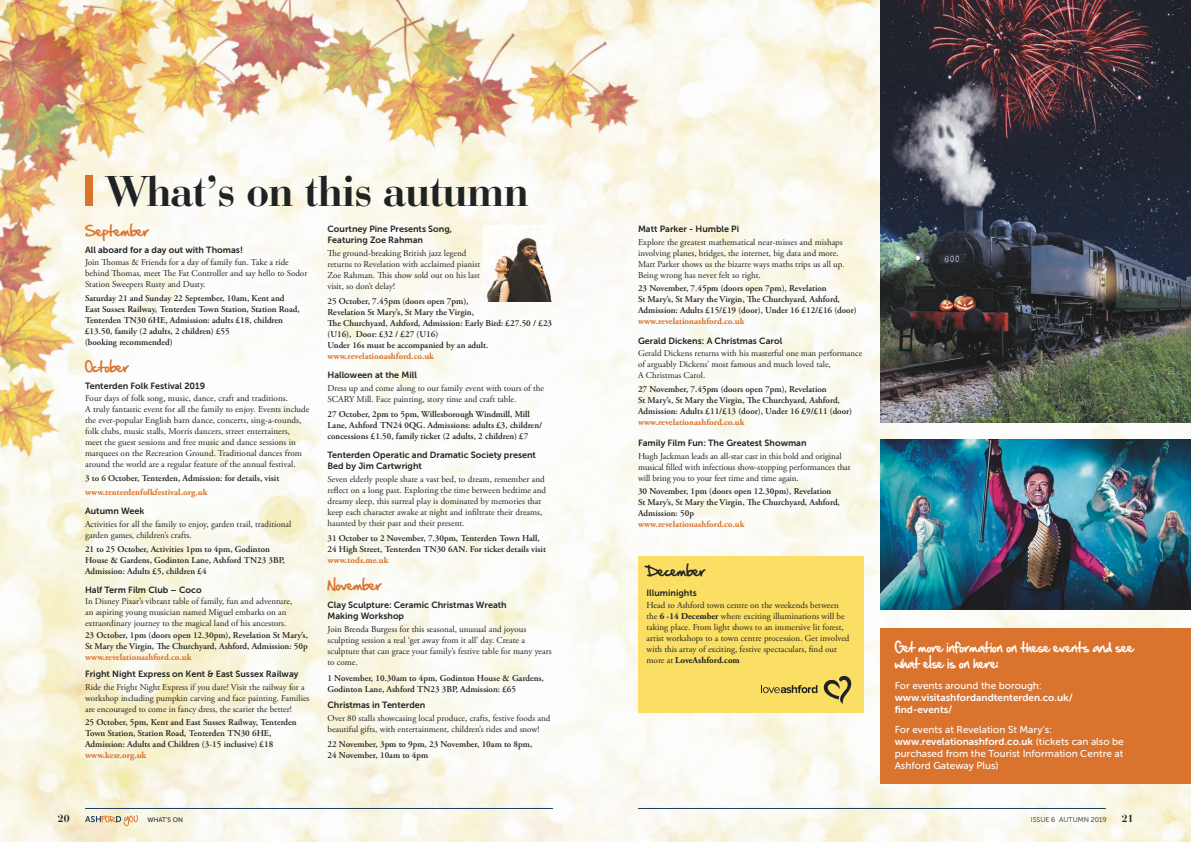
<style>
.page{position:relative;width:1191px;height:842px;background:#fff}
.page>*{position:absolute;margin:0;border:0;box-sizing:border-box;transform-origin:0 0}
.Heading_main_article{font:700 45px "Bauer Bodoni BT";color:#202323}
.t1{font:13px "Hand Of Sean";color:#d9732e}
.t2{font:13px "Hand Of Sean";color:#202323}
.t3{font:12px/16px "Hand Of Sean";color:#fff}
.t4{font:700 11px "Bauer Bodoni BT";color:#202323}
.t5{font:10px/12px "Museo Sans 500";color:#fff}
.t6{font:10px/12px "Museo Sans 700";color:#fff}
.t7{font:9px/11px "Adobe Garamond Pro";color:#202323}
.t8{font:600 9px/11px "Adobe Garamond Pro";color:#202323}
.whats_on_date_and_ev{font:9px/11px "Museo Sans 700";color:#202323}
.t9{font:700 9px "Adobe Garamond Pro";color:#d9732e}
.t10{font:7px "Museo Sans 300";color:#202323}
.t11{font:6.5px "Museo Sans 500";color:#202323}
.s1{font-weight:700;color:#d9732e}
.s2{font-weight:700}
.s3{font-family:"Museo Sans 500"}
.s4{font-family:"Museo Sans 700"}
</style>
<div class="page">
<img style="left:0;top:0;width:1191px;height:842px">
<div style="left:85px;top:175px;width:7px;height:31px;background:#d9732e"></div>
<hr style="left:638px;top:808px;width:468px;height:1px;background:#183f5f">
<hr style="left:85px;top:808px;width:468px;height:1px;background:#183f5f">
<img style="left:880px;top:0;width:311px;height:422px">
<img style="left:880px;top:439px;width:311px;height:170px">
<div style="left:880px;top:628px;width:311px;height:156px;background:#d9732e"></div>
<svg style="left:85px;top:815px;width:53px;height:11px"></svg>
<div style="left:638px;top:557px;width:225px;height:156px;background:#fbdf64"></div>
<svg style="left:761px;top:676px;width:90px;height:28px"></svg>
<img style="left:484px;top:225px;width:69px;height:77px">
<p class="Heading_main_article" style="left:106px;top:162px;width:424px">What’s on this autumn</p>
<p class="t1" style="left:85px;top:219px;width:66px">September</p>
<p class="whats_on_date_and_ev" style="left:85px;top:244px;width:159px">All aboard for a day out with Thomas!</p>
<p class="t7" style="left:85px;top:257px;width:224px">Join Thomas &amp; Friends for a day of family fun. Take a ride behind Thomas, meet The Fat Controller and say hello to Sodor<br>Station Sweepers Rusty and Dusty.</p>
<p class="t8" style="left:85px;top:293px;width:216px">Saturday 21 and Sunday 22 September, 10am, Kent and East Sussex Railway, Tenterden Town Station, Station Road, Tenterden TN30 6HE, Admission: adults £18, children £13.50, family (2 adults, 2 children) £55<br>(booking recommended)</p>
<p class="t1" style="left:85px;top:355px;width:45px">October</p>
<p class="whats_on_date_and_ev" style="left:85px;top:380px;width:122px">Tenterden Folk Festival 2019</p>
<p class="t7" style="left:85px;top:393px;width:226px">Four days of folk song, music, dance, craft and traditions.<br>A truly fantastic event for all the family to enjoy. Events include the ever-popular English barn dance, concerts, sing-a-rounds, folk clubs, music stalls, Morris dancers, street entertainers, meet the guest sessions and free music and dance sessions in marquees on the Recreation Ground. Traditional dances from around the world are a regular feature of the annual festival.</p>
<p class="t8" style="left:85px;top:473px;width:196px">3 to 6 October, Tenterden, Admission: for details, visit</p>
<p class="t9" style="left:85px;top:487px;width:124px">www.tenterdenfolkfestival.org.uk</p>
<p class="whats_on_date_and_ev" style="left:85px;top:506px;width:61px">Autumn Week</p>
<p class="t7" style="left:85px;top:519px;width:208px">Activities for all the family to enjoy, garden trail, traditional garden games, children’s crafts.</p>
<p class="t8" style="left:85px;top:543px;width:201px">21 to 25 October, Activities 1pm to 4pm, Godinton<br>House &amp; Gardens, Godinton Lane, Ashford TN23 3BP,<br>Admission: Adults £5, children £4</p>
<p class="whats_on_date_and_ev" style="left:85px;top:584px;width:118px">Half Term Film Club – Coco</p>
<p class="t7" style="left:85px;top:596px;width:209px">In Disney Pixar’s vibrant table of family, fun and adventure, an aspiring young musician named Miguel embarks on an extraordinary journey to the magical land of his ancestors.</p>
<p class="t8" style="left:85px;top:630px;width:224px;text-align:justify">23 October, 1pm (doors open 12.30pm), Revelation St Mary’s, St Mary the Virgin, The Churchyard, Ashford, Admission: 50p <span class="s1">www.revelationashford.co.uk</span></p>
<p class="whats_on_date_and_ev" style="left:85px;top:668px;width:215px">Fright Night Express on Kent &amp; East Sussex Railway</p>
<p class="t7" style="left:85px;top:681px;width:226px">Ride the Fright Night Express if you dare! Visit the railway for a workshop including pumpkin carving and face painting. Families are encouraged to come in fancy dress, the scarier the better!</p>
<p class="t8" style="left:85px;top:717px;width:213px">25 October, 5pm, Kent and East Sussex Railway, Tenterden Town Station, Station Road, Tenterden TN30 6HE, Admission: Adults and Children (3-15 inclusive) £18 <span class="s1">www.kesr.org.uk</span></p>
<p class="whats_on_date_and_ev" style="left:327px;top:223px;width:126px">Courtney Pine Presents Song,<br>Featuring Zoe Rahman</p>
<p class="t7" style="left:327px;top:247px;width:154px">The ground-breaking British jazz legend returns to Revelation with acclaimed pianist Zoe Rahman. This show sold out on his last visit, so don’t delay!</p>
<p class="t8" style="left:327px;top:296px;width:226px">25 October, 7.45pm (doors open 7pm),<br>Revelation St Mary’s, St Mary the Virgin,<br>The Churchyard, Ashford, Admission: Early Bird: £27.50 / £23 (U16), Door: £32 / £27 (U16)<br>Under 16s must be accompanied by an adult. <span class="s1">www.revelationashford.co.uk</span></p>
<p class="whats_on_date_and_ev" style="left:327px;top:370px;width:91px">Halloween at the Mill</p>
<p class="t7" style="left:327px;top:383px;width:218px">Dress up and come along to our family event with tours of the<br>SCARY Mill. Face painting, story time and craft table.</p>
<p class="t8" style="left:327px;top:409px;width:216px">27 October, 2pm to 5pm, Willesborough Windmill, Mill<br>Lane, Ashford TN24 0QG. Admissions: adults £3, children/ concessions £1.50, family ticket (2 adults, 2 children) £7</p>
<p class="whats_on_date_and_ev" style="left:327px;top:450px;width:210px">Tenterden Operatic and Dramatic Society present<br>Bed by Jim Cartwright</p>
<p class="t7" style="left:327px;top:474px;width:220px">Seven elderly people share a vast bed, to dream, remember and reflect on a long past. Exploring the time between bedtime and dreamy sleep, this surreal play is dominated by memories that keep each character awake at night and infiltrate their dreams, haunted by their past and their present.</p>
<p class="t8" style="left:327px;top:533px;width:220px">31 October to 2 November, 7.30pm, Tenterden Town Hall,<br>24 High Street, Tenterden TN30 6AN. For ticket details visit <span class="s1">www.tods.me.uk</span></p>
<p class="t1" style="left:327px;top:573px;width:56px">November</p>
<p class="whats_on_date_and_ev" style="left:327px;top:599px;width:181px">Clay Sculpture: Ceramic Christmas Wreath<br>Making Workshop</p>
<p class="t7" style="left:327px;top:624px;width:226px">Join Brenda Burgess for this seasonal, unusual and joyous sculpting session a real ‘get away from it all’ day. Create a sculpture that can grace your family’s festive table for many years to come.</p>
<p class="t8" style="left:327px;top:672px;width:218px">1 November, 10.30am to 4pm, Godinton House &amp; Gardens,<br>Godinton Lane, Ashford TN23 3BP, Admission: £65</p>
<p class="whats_on_date_and_ev" style="left:327px;top:700px;width:99px">Christmas in Tenterden</p>
<p class="t7" style="left:327px;top:713px;width:224px">Over 80 stalls showcasing local produce, crafts, festive foods and beautiful gifts, with entertainment, children’s rides and snow!</p>
<p class="t8" style="left:327px;top:739px;width:206px">22 November, 3pm to 9pm, 23 November, 10am to 8pm,<br>24 November, 10am to 4pm</p>
<p class="whats_on_date_and_ev" style="left:638px;top:223px;width:103px">Matt Parker - Humble Pi</p>
<p class="t7" style="left:638px;top:236px;width:208px">Explore the greatest mathematical near-misses and mishaps involving planes, bridges, the internet, big data and more.<br>Matt Parker shows us the bizarre ways maths trips us all up.<br>Being wrong has never felt so right.</p>
<p class="t8" style="left:638px;top:283px;width:220px">23 November, 7.45pm (doors open 7pm), Revelation<br>St Mary’s, St Mary the Virgin, The Churchyard, Ashford, Admission: Adults £15/£19 (door), Under 16 £12/£16 (door) <span class="s1">www.revelationashford.co.uk</span></p>
<p class="whats_on_date_and_ev" style="left:638px;top:335px;width:146px">Gerald Dickens: A Christmas Carol</p>
<p class="t7" style="left:638px;top:348px;width:226px">Gerald Dickens returns with his masterful one man performance of arguably Dickens’ most famous and much loved tale,<br>A Christmas Carol.</p>
<p class="t8" style="left:638px;top:384px;width:216px">27 November, 7.45pm (doors open 7pm), Revelation<br>St Mary’s, St Mary the Virgin, The Churchyard, Ashford, Admission: Adults £11/£13 (door), Under 16 £9/£11 (door) <span class="s1">www.revelationashford.co.uk</span></p>
<p class="whats_on_date_and_ev" style="left:638px;top:437px;width:170px">Family Film Fun: The Greatest Showman</p>
<p class="t7" style="left:638px;top:450px;width:214px">Hugh Jackman leads an all-star cast in this bold and original musical filled with infectious show-stopping performances that will bring you to your feet time and time again.</p>
<p class="t8" style="left:638px;top:486px;width:203px">30 November, 1pm (doors open 12.30pm), Revelation St Mary’s, St Mary the Virgin, The Churchyard, Ashford, Admission: 50p<br><span class="s1">www.revelationashford.co.uk</span></p>
<p class="t2" style="left:646px;top:559px;width:60px">December</p>
<p class="whats_on_date_and_ev" style="left:646px;top:587px;width:52px">Illuminights</p>
<p class="t7" style="left:646px;top:600px;width:204px">Head to Ashford town centre on the weekends between the <span class="s2">6 -14 December</span> where exciting illuminations will be taking place. From light shows to an immersive lit forest, artist workshops to a town centre procession. Get involved with this array of exciting, festive spectaculars, find out more at <span class="s2">LoveAshford.com</span></p>
<p class="t3" style="left:894px;top:639px;width:240px">Get more information on these events and see what else is on here:</p>
<p class="t6" style="left:894px;top:679px;width:180px"><span class="s3">For events around the borough: </span>www.visitashfordandtenterden.co.uk/ find-events/</p>
<p class="t5" style="left:894px;top:724px;width:231px">For events at Revelation St Mary’s: <span class="s4">www.revelationashford.co.uk</span> (tickets can also be purchased from the Tourist Information Centre at Ashford Gateway Plus)</p>
<p class="t4" style="left:58px;top:812px;width:13px">20</p>
<p class="t4" style="left:1121px;top:812px;width:13px">21</p>
<p class="t10" style="left:1031px;top:816px;width:77px">ISSUE 6 AUTUMN 2019</p>
<p class="t11" style="left:147px;top:817px;width:37px">WHAT’S ON</p>
</div>
